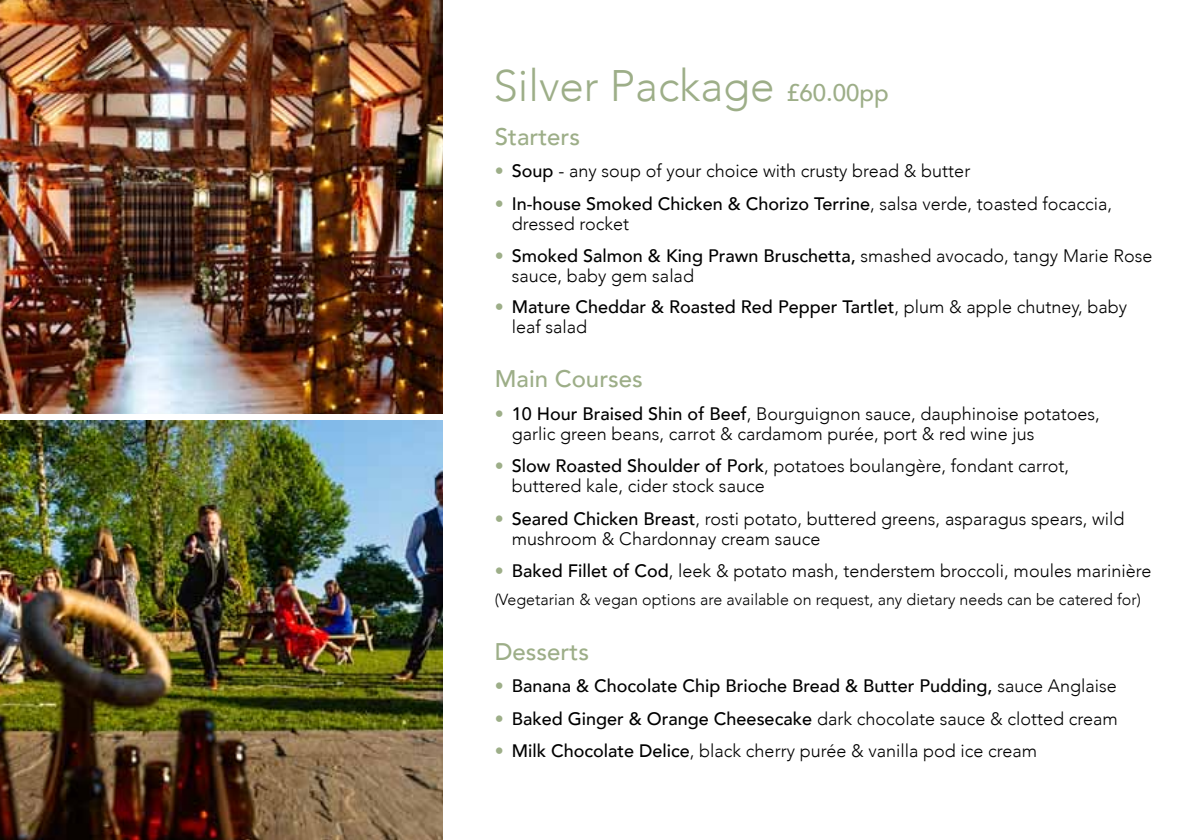
<style>
.page{position:relative;width:1191px;height:840px;background:#fff}
.page>*{position:absolute;margin:0;border:0;box-sizing:border-box;transform-origin:0 0}
.t1{font:300 44px "Avenir";color:#9dae88}
.t2{font:500 24px "Avenir";color:#9dae88}
.t3{font:300 18px/20px "Avenir";color:#000}
.t4{font:500 18px/20px "Avenir";color:#000}
.t5{font:300 16px "Avenir";color:#000}
.s1{font-weight:500;font-size:24px}
.s2{font-weight:500;color:#9dae88}
.s3{font-weight:500}
.s4{color:#9dae88}
.s5{font-weight:300}
</style>
<div class="page">
<img style="left:0;top:0;width:442px;height:413px">
<img style="left:0;top:420px;width:442px;height:419px">
<h1 class="t1" style="left:493px;top:60px;width:397px">Silver Package <span class="s1">£60.00pp</span></h1>
<h2 class="t2" style="left:495px;top:115px;width:87px">Starters</h2>
<p class="t3" style="left:495px;top:161px;width:477px"><span class="s2">•</span> <span class="s3">Soup</span> - any soup of your choice with crusty bread &amp; butter</p>
<p class="t3" style="left:512px;top:193px;width:602px;text-indent:-17px"><span class="s2">•</span> <span class="s3">In-house Smoked Chicken &amp; Chorizo Terrine</span>, salsa verde, toasted focaccia, dressed rocket</p>
<p class="t3" style="left:512px;top:246px;width:642px;text-indent:-17px"><span class="s2">•</span> <span class="s3">Smoked Salmon &amp; King Prawn Bruschetta,</span> smashed avocado, tangy Marie Rose sauce, baby gem salad</p>
<p class="t4" style="left:512px;top:295px;width:617px;text-indent:-17px"><span class="s4">•</span> Mature Cheddar &amp; Roasted Red Pepper Tartlet<span class="s5">, plum &amp; apple chutney, baby leaf salad</span></p>
<h2 class="t2" style="left:495px;top:358px;width:150px">Main Courses</h2>
<p class="t3" style="left:512px;top:403px;width:589px;text-indent:-17px"><span class="s2">•</span> <span class="s3">10 Hour Braised Shin of Beef</span>, Bourguignon sauce, dauphinoise potatoes, garlic green beans, carrot &amp; cardamom purée, port &amp; red wine jus</p>
<p class="t3" style="left:512px;top:456px;width:559px;text-indent:-17px"><span class="s2">•</span> <span class="s3">Slow Roasted Shoulder of Pork</span>, potatoes boulangère, fondant carrot, buttered kale, cider stock sauce</p>
<p class="t3" style="left:512px;top:508px;width:614px;text-indent:-17px"><span class="s2">•</span> <span class="s3">Seared Chicken Breast</span>, rosti potato, buttered greens, asparagus spears, wild mushroom &amp; Chardonnay cream sauce</p>
<p class="t3" style="left:495px;top:561px;width:658px"><span class="s2">•</span> <span class="s3">Baked Fillet of Cod</span>, leek &amp; potato mash, tenderstem broccoli, moules marinière</p>
<p class="t5" style="left:495px;top:590px;width:647px">(Vegetarian &amp; vegan options are available on request, any dietary needs can be catered for)</p>
<h2 class="t2" style="left:495px;top:630px;width:96px">Desserts</h2>
<p class="t4" style="left:495px;top:674px;width:623px"><span class="s4">•</span> Banana &amp; Chocolate Chip Brioche Bread &amp; Butter Pudding, <span class="s5">sauce Anglaise</span></p>
<p class="t3" style="left:495px;top:708px;width:624px"><span class="s2">•</span> <span class="s3">Baked Ginger &amp; Orange Cheesecake</span> dark chocolate sauce &amp; clotted cream</p>
<p class="t3" style="left:495px;top:740px;width:544px"><span class="s2">•</span> <span class="s3">Milk Chocolate Delice</span>, black cherry purée &amp; vanilla pod ice cream</p>
</div>
